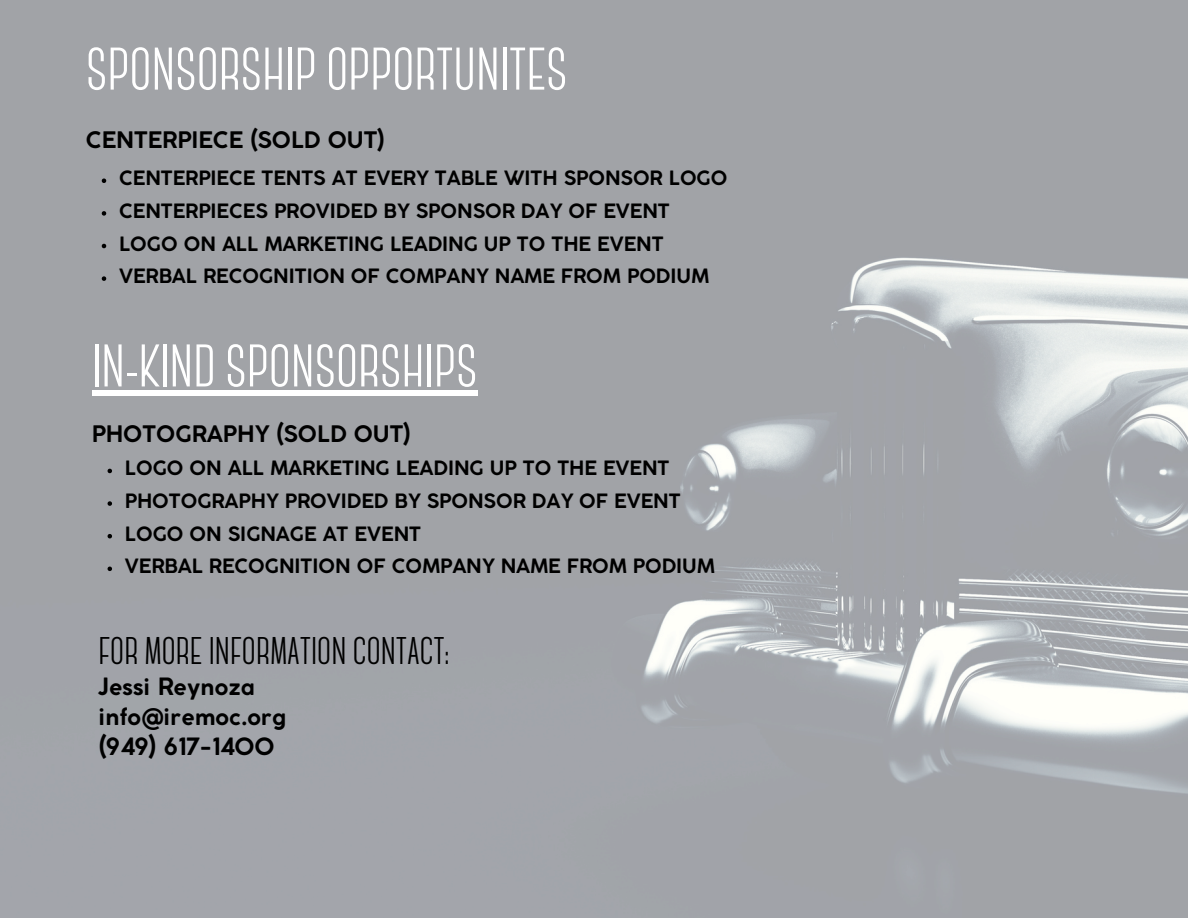
<style>
.page{position:relative;width:1188px;height:918px;background:#fff}
.page>*{position:absolute;margin:0;border:0;box-sizing:border-box;transform-origin:0 0}
.t1{font:700 60px "Canter";color:#fff}
.t2{font:700 38.55px "Canter";color:#000}
.t3{font:700 23.55px/30.3px "Coco Gothic";color:#000}
.t4{font:700 22.5px "Coco Gothic";color:#000}
.t5{font:700 19.5px "Coco Gothic";color:#000}
</style>
<div class="page">
<img style="left:0;top:0;width:1188px;height:918px">
<svg style="left:102px;top:179px;width:4px;height:4px"></svg>
<svg style="left:102px;top:211px;width:4px;height:5px"></svg>
<svg style="left:102px;top:244px;width:4px;height:4px"></svg>
<svg style="left:102px;top:276px;width:4px;height:5px"></svg>
<svg style="left:108px;top:469px;width:4px;height:4px"></svg>
<svg style="left:108px;top:501px;width:4px;height:5px"></svg>
<svg style="left:108px;top:534px;width:4px;height:4px"></svg>
<svg style="left:108px;top:567px;width:4px;height:4px"></svg>
<div style="left:92px;top:390px;width:386px;height:5px;background:#fff"></div>
<h1 class="t1" style="left:86px;top:45px;width:483px">SPONSORSHIP OPPORTUNITES</h1>
<h3 class="t4" style="left:86px;top:131px;width:300px">CENTERPIECE (SOLD OUT)</h3>
<p class="t5" style="left:119px;top:171px;width:610px">CENTERPIECE TENTS AT EVERY TABLE WITH SPONSOR LOGO</p>
<p class="t5" style="left:119px;top:203px;width:552px">CENTERPIECES PROVIDED BY SPONSOR DAY OF EVENT</p>
<p class="t5" style="left:119px;top:236px;width:546px">LOGO ON ALL MARKETING LEADING UP TO THE EVENT</p>
<p class="t5" style="left:119px;top:269px;width:592px">VERBAL RECOGNITION OF COMPANY NAME FROM PODIUM</p>
<p class="t1" style="left:92px;top:341px;width:387px">IN-KIND SPONSORSHIPS</p>
<h1 class="t4" style="left:92px;top:425px;width:321px">PHOTOGRAPHY (SOLD OUT)</h1>
<h3 class="t5" style="left:125px;top:461px;width:546px">LOGO ON ALL MARKETING LEADING UP TO THE EVENT</h3>
<p class="t5" style="left:125px;top:494px;width:557px">PHOTOGRAPHY PROVIDED BY SPONSOR DAY OF EVENT</p>
<p class="t5" style="left:125px;top:526px;width:298px">LOGO ON SIGNAGE AT EVENT</p>
<p class="t5" style="left:125px;top:559px;width:592px">VERBAL RECOGNITION OF COMPANY NAME FROM PODIUM</p>
<h2 class="t2" style="left:98px;top:635px;width:352px">FOR MORE INFORMATION CONTACT:</h2>
<p class="t3" style="left:98px;top:673px;width:189px">Jessi Reynoza info@iremoc.org (949) 617-1400</p>
</div>
